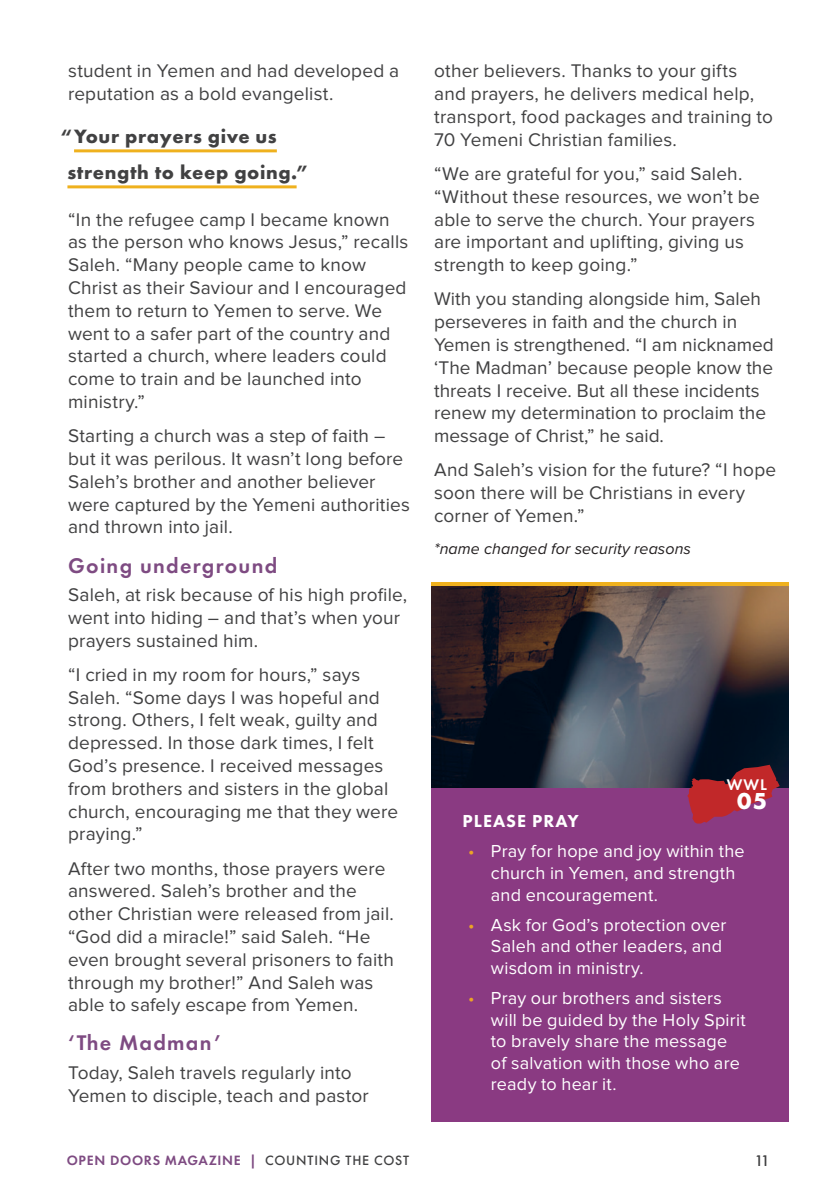
<style>
.page{position:relative;width:840px;height:1191px;background:#fff}
.page>*{position:absolute;margin:0;border:0;box-sizing:border-box;transform-origin:0 0}
.WWL_Rank{font:700 24px "Futura PT";color:#fff}
.Subtitle{font:600 22px "Futura PT";letter-spacing:.06em;color:#7e4b82}
.Pull_Quote{font:700 20px/36px "Futura PT";letter-spacing:.03em;color:#414142}
.Body_text{font:19px/22.8px "Proxima Nova";letter-spacing:.01em;color:#414142}
.t1{font:18px/21.6px "Proxima Nova";letter-spacing:.01em;color:#fff}
.Please_pray_title{font:800 18px "Futura PT";letter-spacing:.055em;color:#fff}
.Name_changed{font:italic 16px "Proxima Nova";letter-spacing:.005em;color:#231f20}
.WWL{font:600 16px "Futura PT";color:#fff}
.t2{font:500 16px "Futura PT";color:#414142}
.t3{font:600 14px "Futura PT";letter-spacing:.05em;color:#7e4b82}
.s1{color:#eba426}
.s2{font-weight:500;color:#414142}
</style>
<div class="page">
<img style="left:431px;top:585px;width:357px;height:203px">
<div style="left:431px;top:788px;width:357px;height:333px;background:#8a3a82"></div>
<svg style="left:687px;top:764px;width:92px;height:59px"></svg>
<hr style="left:74px;top:149px;width:203px;height:3px;background:#efb11e">
<hr style="left:67px;top:185px;width:229px;height:3px;background:#efb11e">
<hr style="left:431px;top:582px;width:357px;height:3px;background:#efb11e">
<p class="Body_text" style="left:68px;top:61px;width:332px">student in Yemen and had developed a reputation as a bold evangelist.</p>
<p class="Pull_Quote" style="left:67px;top:118px;width:244px;text-indent:-7px">“Your prayers give us strength to keep going.”</p>
<p class="Body_text" style="left:68px;top:209px;width:341px">“In the refugee camp I became known as the person who knows Jesus,” recalls Saleh. “Many people came to know Christ as their Saviour and I encouraged them to return to Yemen to serve. We went to a safer part of the country and started a church, where leaders could come to train and be launched into ministry.”</p>
<p class="Body_text" style="left:68px;top:425px;width:343px">Starting a church was a step of faith – but it was perilous. It wasn’t long before Saleh’s brother and another believer were captured by the Yemeni authorities and thrown into jail.</p>
<p class="Subtitle" style="left:68px;top:551px;width:211px">Going underground</p>
<p class="Body_text" style="left:68px;top:584px;width:340px">Saleh, at risk because of his high profile, went into hiding – and that’s when your prayers sustained him.</p>
<p class="Body_text" style="left:68px;top:664px;width:331px">“I cried in my room for hours,” says Saleh. “Some days I was hopeful and strong. Others, I felt weak, guilty and depressed. In those dark times, I felt God’s presence. I received messages from brothers and sisters in the global church, encouraging me that they were praying.”</p>
<p class="Body_text" style="left:68px;top:857px;width:327px">After two months, those prayers were answered. Saleh’s brother and the other Christian were released from jail. “God did a miracle!” said Saleh. “He even brought several prisoners to faith through my brother!” And Saleh was able to safely escape from Yemen.</p>
<p class="Subtitle" style="left:68px;top:1029px;width:154px">‘The Madman’</p>
<p class="Body_text" style="left:68px;top:1062px;width:302px">Today, Saleh travels regularly into<br>Yemen to disciple, teach and pastor</p>
<p class="Body_text" style="left:434px;top:61px;width:340px">other believers. Thanks to your gifts and prayers, he delivers medical help, transport, food packages and training to 70 Yemeni Christian families.</p>
<p class="Body_text" style="left:434px;top:163px;width:327px">“We are grateful for you,” said Saleh. “Without these resources, we won’t be able to serve the church. Your prayers are important and uplifting, giving us strength to keep going.”</p>
<p class="Body_text" style="left:434px;top:288px;width:341px">With you standing alongside him, Saleh perseveres in faith and the church in Yemen is strengthened. “I am nicknamed ‘The Madman’ because people know the threats I receive. But all these incidents renew my determination to proclaim the message of Christ,” he said.</p>
<p class="Body_text" style="left:434px;top:459px;width:343px">And Saleh’s vision for the future? “I hope soon there will be Christians in every corner of Yemen.”</p>
<p class="Name_changed" style="left:434px;top:537px;width:258px">*name changed for security reasons</p>
<p class="WWL" style="left:726px;top:774px;width:42px">WWL</p>
<p class="WWL_Rank" style="left:736px;top:785px;width:31px">05</p>
<p class="Please_pray_title" style="left:462px;top:810px;width:118px">PLEASE PRAY</p>
<p class="t1" style="left:490px;top:841px;width:255px;text-indent:-23px"><span class="s1">•</span> Pray for hope and joy within the church in Yemen, and strength and encouragement.</p>
<p class="t1" style="left:490px;top:914px;width:237px;text-indent:-23px"><span class="s1">•</span> Ask for God’s protection over<br>Saleh and other leaders, and wisdom in ministry.</p>
<p class="t1" style="left:490px;top:988px;width:256px;text-indent:-23px"><span class="s1">•</span> Pray our brothers and sisters will be guided by the Holy Spirit to bravely share the message of salvation with those who are ready to hear it.</p>
<p class="t3" style="left:67px;top:1151px;width:343px">OPEN DOORS MAGAZINE | <span class="s2">COUNTING THE COST</span></p>
<p class="t2" style="left:754px;top:1151px;width:17px">11</p>
</div>
